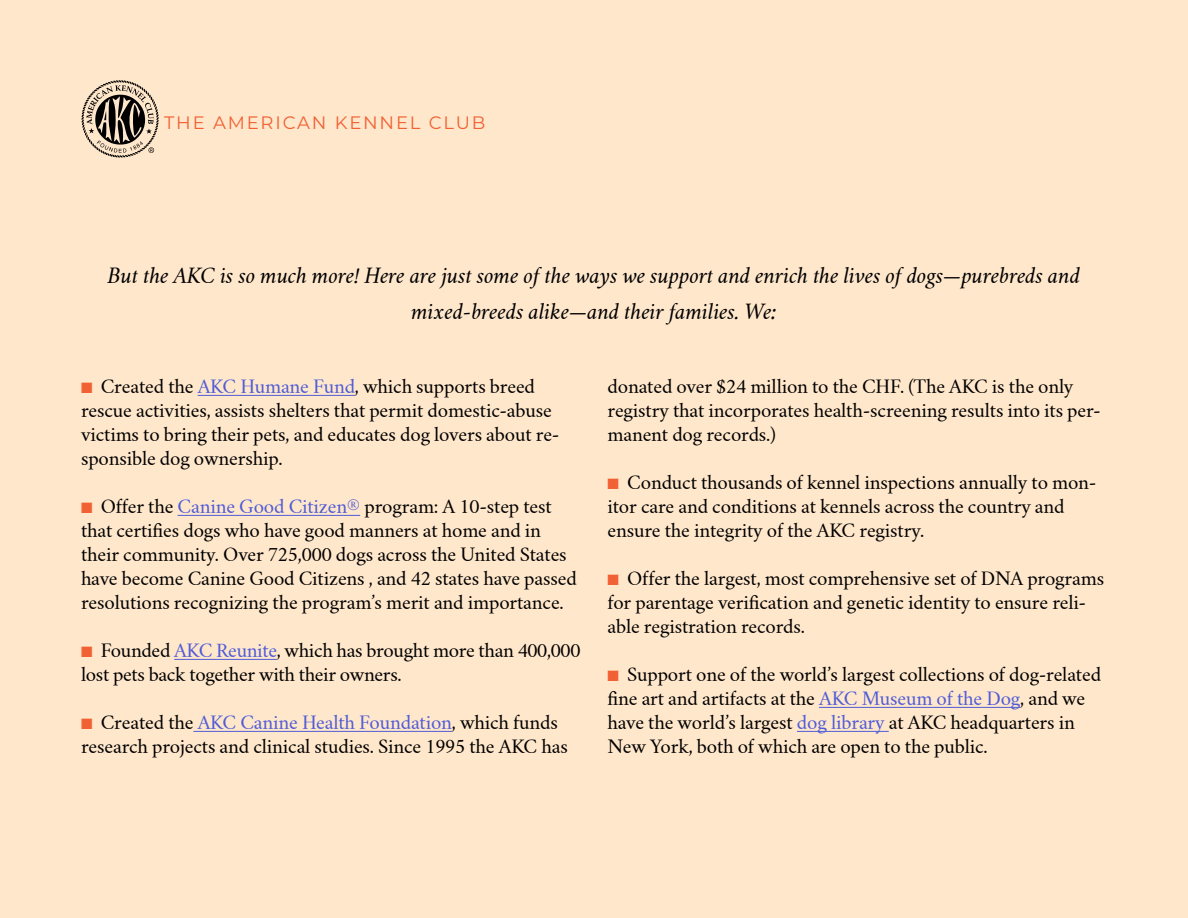
<style>
.page{position:relative;width:1188px;height:918px;background:#ffe7cb}
.page>*{position:absolute;margin:0;border:0;box-sizing:border-box;transform-origin:0 0}
.t1{font:italic 21px/36px "Crimson Text";letter-spacing:-.01em;color:#000;text-align:center}
.t2{font:18px/24px "Crimson Text";letter-spacing:-.01em;color:#000}
.t3{font:18px "Montserrat";letter-spacing:.1em;color:#f16134}
.s1{color:#f16134}
.s2{color:#4f5cd6}
</style>
<div class="page">
<hr style="left:198px;top:395px;width:157px;height:1px;background:#4f5cd6">
<hr style="left:178px;top:515px;width:182px;height:1px;background:#4f5cd6">
<hr style="left:174px;top:659px;width:103px;height:1px;background:#4f5cd6">
<hr style="left:193px;top:731px;width:259px;height:1px;background:#4f5cd6">
<hr style="left:819px;top:707px;width:201px;height:1px;background:#4f5cd6">
<hr style="left:797px;top:731px;width:92px;height:1px;background:#4f5cd6">
<svg style="left:82px;top:80px;width:77px;height:78px"></svg>
<p class="t3" style="left:164px;top:110px;width:323px">THE AMERICAN KENNEL CLUB</p>
<p class="t1" style="left:107px;top:258px;width:974px">But the AKC is so much more! Here are just some of the ways we support and enrich the lives of dogs—purebreds and mixed-breeds alike—and their families. We:</p>
<p class="t2" style="left:81px;top:375px;width:480px"><span class="s1">■</span> Created the <span class="s2">AKC Humane Fund</span>, which supports breed rescue activities, assists shelters that permit domestic-abuse victims to bring their pets, and educates dog lovers about re&shy;sponsible dog ownership.</p>
<p class="t2" style="left:81px;top:495px;width:497px"><span class="s1">■</span> Offer the <span class="s2">Canine Good Citizen®</span> program: A 10-step test that certifies dogs who have good manners at home and in their community. Over 725,000 dogs across the United States have become Canine Good Citizens , and 42 states have passed resolutions recognizing the program’s merit and importance.</p>
<p class="t2" style="left:81px;top:639px;width:501px"><span class="s1">■</span> Founded <span class="s2">AKC Reunite</span>, which has brought more than 400,000 lost pets back together with their owners.</p>
<p class="t2" style="left:81px;top:711px;width:488px"><span class="s1">■</span> Created the <span class="s2">AKC Canine Health Foundation</span>, which funds research projects and clinical studies. Since 1995 the AKC has</p>
<p class="t2" style="left:608px;top:375px;width:495px">donated over $24 million to the CHF. (The AKC is the only registry that incorporates health-screening results into its per&shy;manent dog records.)</p>
<p class="t2" style="left:608px;top:471px;width:490px"><span class="s1">■</span> Conduct thousands of kennel inspections annually to mon&shy;itor care and conditions at kennels across the country and ensure the integrity of the AKC registry.</p>
<p class="t2" style="left:608px;top:567px;width:498px"><span class="s1">■</span> Offer the largest, most comprehensive set of DNA programs for parentage verification and genetic identity to ensure reli&shy;able registration records.</p>
<p class="t2" style="left:608px;top:663px;width:495px"><span class="s1">■</span> Support one of the world’s largest collections of dog-related fine art and artifacts at the <span class="s2">AKC Museum of the Dog</span>, and we have the world’s largest <span class="s2">dog library</span> at AKC headquarters in New York, both of which are open to the public.</p>
</div>
